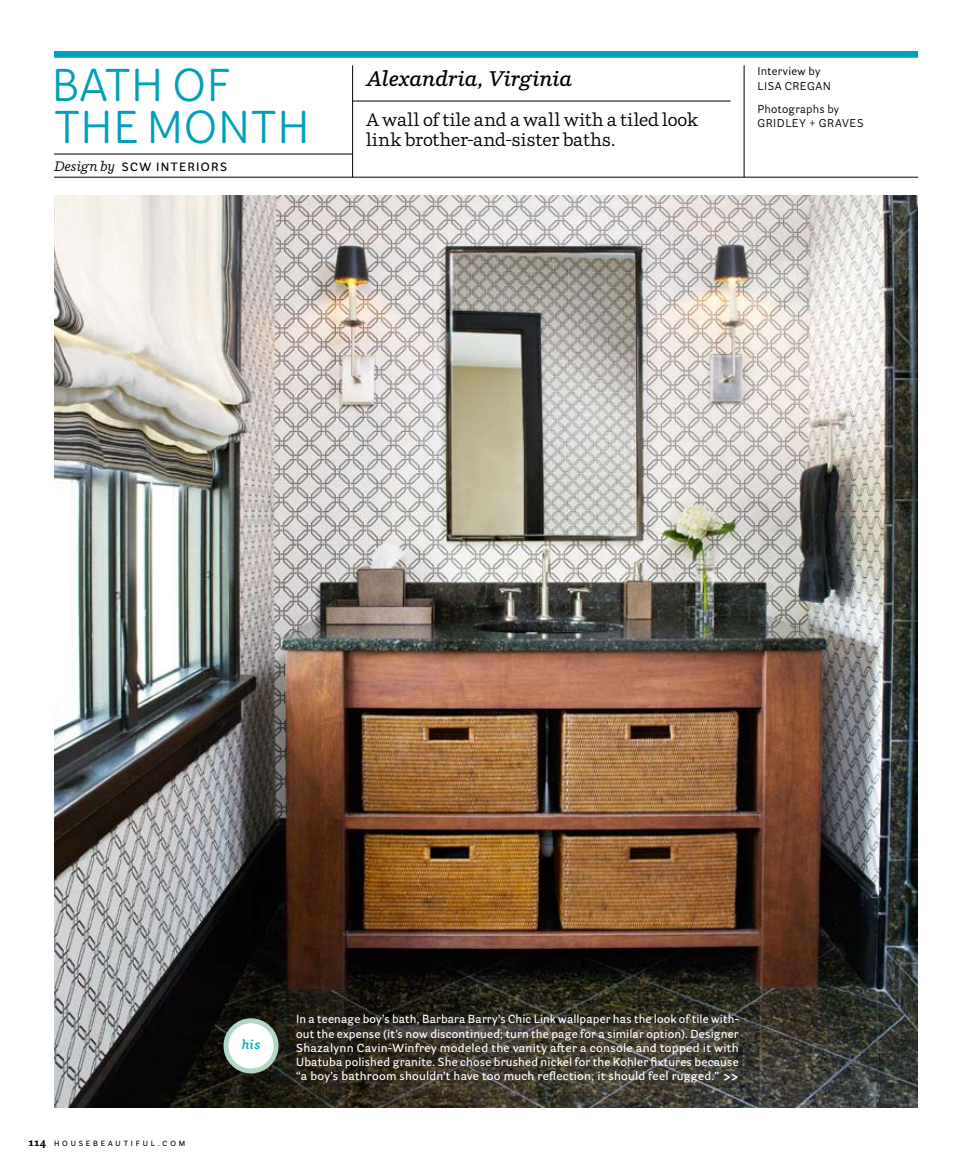
<style>
.page{position:relative;width:972px;height:1175px;background:#fff}
.page>*{position:absolute;margin:0;border:0;box-sizing:border-box;transform-origin:0 0}
.t1{font:45px/42px "Router";letter-spacing:-.005em;color:#00a0b8}
.t2{font:italic 600 21px "Parry Pro";color:#000}
.t3{font:18px/20.2px "Parry Pro";color:#000}
.t4{font:italic 500 13.5px "Router";color:#00acaf}
.t5{font:600 12px "Parry Grotesque Pro";letter-spacing:.11em;color:#000}
.t6{font:600 11.7px/14.2px "Parry Grotesque Pro";letter-spacing:.015em;color:#fff;text-align:justify}
.t7{font:11.25px/14.2px "Parry Grotesque Pro";letter-spacing:.045em;color:#000}
.t8{font:600 7.5px "Parry Grotesque Pro";letter-spacing:.375em;color:#000}
.s1{font-family:"Parry Pro";font-weight:400;font-style:italic;font-size:13.5px}
.s2{font-family:"Parry Pro";font-weight:700;font-size:10.8px}
.s3{font-weight:700;font-size:13.5px}
</style>
<div class="page">
<hr style="left:54px;top:177px;width:864px;height:1px;background:#000">
<div style="left:54px;top:51px;width:864px;height:7px;background:#00a0b8"></div>
<hr style="left:744px;top:65px;width:1px;height:112px;background:#000">
<hr style="left:352px;top:65px;width:1px;height:112px;background:#000">
<hr style="left:54px;top:154px;width:298px;height:1px;background:#000">
<hr style="left:352px;top:101px;width:378px;height:1px;background:#000">
<img style="left:54px;top:195px;width:864px;height:912px">
<div style="left:226px;top:1020px;width:50px;height:50px;background:#fff;border-radius:50%"></div>
<div style="left:223px;top:1018px;width:56px;height:55px;border:5px solid #b1d5c7;border-radius:50%"></div>
<h1 class="t1" style="left:51px;top:63px;width:261px">BATH OF<br>THE MONTH</h1>
<h2 class="t2" style="left:366px;top:64px;width:208px">Alexandria, Virginia</h2>
<h3 class="t3" style="left:366px;top:109px;width:333px">A wall of tile and a wall with a tiled look link brother-and-sister baths.</h3>
<p class="t5" style="left:54px;top:158px;width:175px"><span class="s1">Design by</span> scw interiors</p>
<p class="t7" style="left:758px;top:64px;width:75px">INTERVIEW BY<br>LI SA CREGAN</p>
<p class="t7" style="left:757px;top:102px;width:108px">PHOTOGRAPHS BY<br>GRI DLEY + GRAVES</p>
<p class="t8" style="left:28px;top:1138px;width:142px"><span class="s2">114</span> HOUSE BE AUTI FUL.CO</p>
<p class="t8" style="left:179px;top:1138px;width:8px">M</p>
<p class="t4" style="left:242px;top:1034px;width:20px">his</p>
<p class="t6" style="left:296px;top:1012px;width:444px">I n a teenage boy’s bath, Barbara Barry’s Chic Link wallpaper has the look of tile with&shy;out the expense (it’s now discontinued; turn the page for a similar option). Designer Shazalynn Cavin-Winfrey modeled the vanity after a console and topped it with Ubatuba polished granite. She chose brushed nickel for the Kohler fixtures because “a boy’s bathroom shouldn’t have too much reflection; it should feel rugged.” <span class="s3">&gt;&gt;</span></p>
</div>
